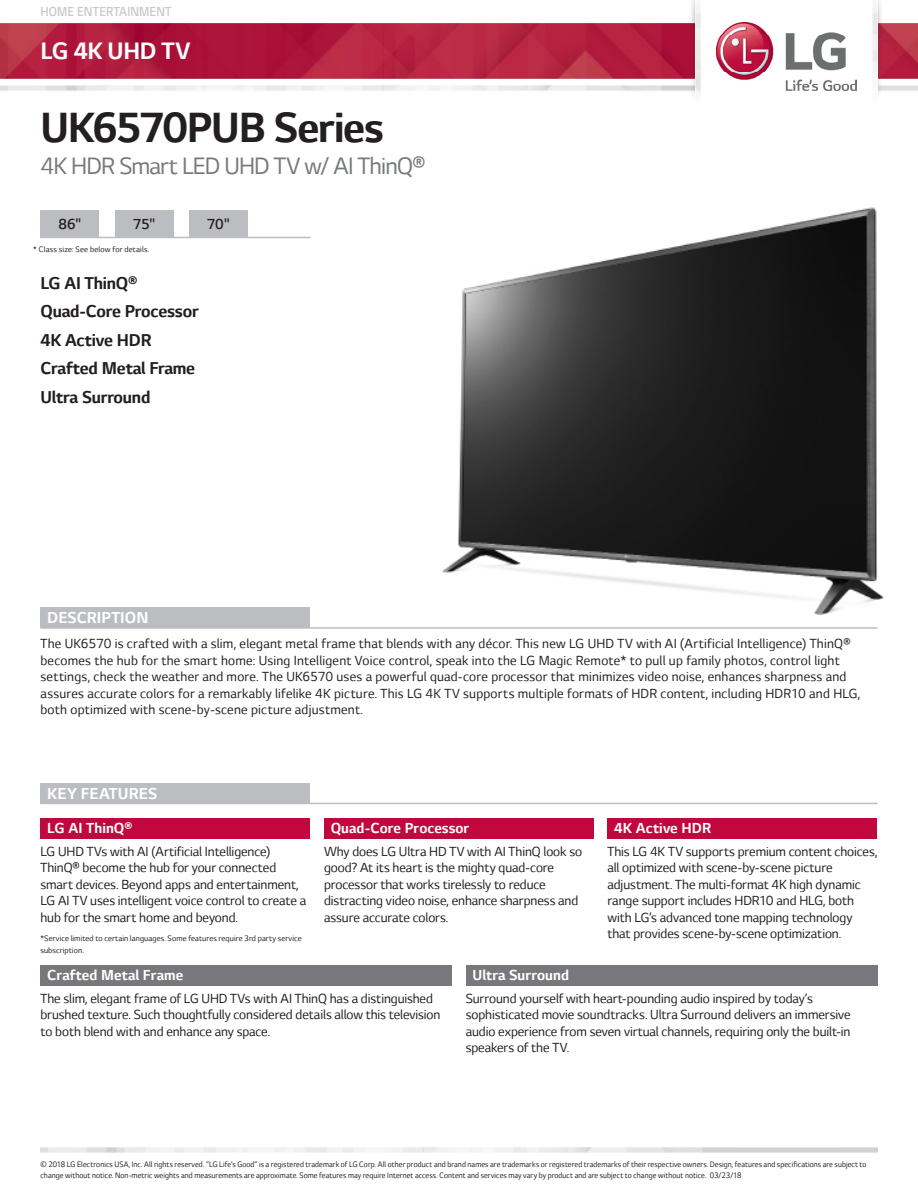
<style>
.page{position:relative;width:918px;height:1188px;background:#fff}
.page>*{position:absolute;margin:0;border:0;box-sizing:border-box;transform-origin:0 0}
.t1{font:700 48px "LG Smart";letter-spacing:-.025em;color:#231f20}
.t2{font:27px "LG Smart";letter-spacing:-.03em;color:#76787b}
.t3{font:700 27px "LG Smart";letter-spacing:-.015em;color:#fff}
.t4{font:700 19.5px "LG Smart";letter-spacing:-.01em;color:#231f20}
.HED{font:700 18px "LG Smart";letter-spacing:.005em;color:#fff}
.HED-2{font:700 16.5px "LG Smart";letter-spacing:.005em;color:#fff}
.t5{font:300 16.5px "LG Smart";color:#231f20}
.Body{font:15px/16.5px "LG Smart";color:#231f20}
.t6{font:300 14.85px "LG Smart";letter-spacing:.005em;color:#c7c8ca;scale:.91 1}
.Legal_text{font:9px/10.5px "LG Smart";letter-spacing:.01em;color:#231f20;scale:.95 1}
.Body-2{font:9px/12px "LG Smart";letter-spacing:.01em;color:#231f20}
.Legal_text-2{font:9px "LG Smart";letter-spacing:.01em;color:#231f20}
</style>
<div class="page">
<img style="left:0;top:23px;width:918px;height:68px">
<div style="left:0;top:79px;width:918px;height:6px;background:#fff"></div>
<div style="left:690px;top:0;width:193px;height:103px;background:#231f20;opacity:.4"></div>
<div style="left:698px;top:0;width:177px;height:108px;background:#fff"></div>
<div style="left:690px;top:0;width:193px;height:42px;background:#231f20;opacity:.4"></div>
<div style="left:698px;top:0;width:177px;height:54px;background:#fff"></div>
<img style="left:695px;top:22px;width:5px;height:47px">
<img style="left:873px;top:22px;width:5px;height:47px">
<div style="left:695px;top:69px;width:183px;height:39px;background:#fff"></div>
<div style="left:0;top:0;width:918px;height:22px;background:#fff"></div>
<img style="left:716px;top:23px;width:140px;height:68px">
<img style="left:40px;top:1148px;width:838px;height:4px">
<img style="left:442px;top:207px;width:442px;height:408px">
<div style="left:40px;top:783px;width:270px;height:20px;background:#bcbdc0"></div>
<div style="left:40px;top:608px;width:270px;height:20px;background:#bcbdc0"></div>
<div style="left:40px;top:210px;width:59px;height:28px;background:#bcbdc0"></div>
<div style="left:115px;top:210px;width:59px;height:28px;background:#bcbdc0"></div>
<hr style="left:40px;top:627px;width:838px;height:2px;background:#bcbdc0">
<hr style="left:40px;top:803px;width:838px;height:1px;background:#bcbdc0">
<hr style="left:40px;top:237px;width:270px;height:1px;background:#bcbdc0">
<div style="left:40px;top:818px;width:270px;height:20px;background:#c0073e"></div>
<div style="left:324px;top:818px;width:270px;height:20px;background:#c0073e"></div>
<div style="left:608px;top:818px;width:270px;height:20px;background:#c0073e"></div>
<div style="left:40px;top:965px;width:412px;height:21px;background:#76787b"></div>
<div style="left:466px;top:965px;width:412px;height:21px;background:#76787b"></div>
<div style="left:189px;top:210px;width:59px;height:28px;background:#bcbdc0"></div>
<p class="t6" style="left:40px;top:4px;width:146px">HOME ENTERTAINMENT</p>
<p class="t3" style="left:40px;top:35px;width:151px">LG 4K UHD TV</p>
<p class="t1" style="left:40px;top:101px;width:345px">UK6570PUB Series</p>
<p class="t2" style="left:40px;top:151px;width:386px">4K HDR Smart LED UHD TV w/ AI ThinQ®</p>
<p class="t5" style="left:58px;top:215px;width:25px">86"</p>
<p class="t5" style="left:133px;top:215px;width:24px">75"</p>
<p class="Legal_text-2" style="left:33px;top:245px;width:118px">* Class size: See below for details.</p>
<p class="t4" style="left:40px;top:272px;width:98px">LG AI ThinQ®</p>
<p class="t4" style="left:40px;top:300px;width:160px">Quad-Core Processor</p>
<p class="t4" style="left:40px;top:329px;width:113px">4K Active HDR</p>
<p class="t4" style="left:40px;top:357px;width:156px">Crafted Metal Frame</p>
<p class="t4" style="left:40px;top:386px;width:112px">Ultra Surround</p>
<p class="t5" style="left:207px;top:215px;width:25px">70"</p>
<p class="HED" style="left:47px;top:608px;width:103px">DESCRIPTION</p>
<p class="Body" style="left:40px;top:636px;width:821px">The UK6570 is crafted with a slim, elegant metal frame that blends with any décor. This new LG UHD TV with AI (Artificial Intelligence) ThinQ® becomes the hub for the smart home: Using Intelligent Voice control, speak into the LG Magic Remote* to pull up family photos, control light settings, check the weather and more. The UK6570 uses a powerful quad-core processor that minimizes video noise, enhances sharpness and assures accurate colors for a remarkably lifelike 4K picture. This LG 4K TV supports multiple formats of HDR content, including HDR10 and HLG, both optimized with scene-by-scene picture adjustment.</p>
<p class="HED" style="left:47px;top:783px;width:111px">KEY FEATURES</p>
<p class="HED-2" style="left:47px;top:819px;width:87px">LG AI ThinQ®</p>
<p class="HED-2" style="left:331px;top:819px;width:140px">Quad-Core Processor</p>
<p class="HED-2" style="left:614px;top:819px;width:98px">4K Active HDR</p>
<p class="Body" style="left:40px;top:843px;width:267px">LG UHD TVs with AI (Artificial Intelligence)<br>ThinQ® become the hub for your connected smart devices. Beyond apps and entertainment, LG AI TV uses intelligent voice control to create a hub for the smart home and beyond.</p>
<p class="Body-2" style="left:40px;top:932px;width:263px">*Service limited to certain languages. Some features require 3rd party service subscription.</p>
<p class="Body" style="left:324px;top:843px;width:260px">Why does LG Ultra HD TV with AI ThinQ look so good? At its heart is the mighty quad-core processor that works tirelessly to reduce distracting video noise, enhance sharpness and assure accurate colors.</p>
<p class="Body" style="left:608px;top:843px;width:272px">This LG 4K TV supports premium content choices, all optimized with scene-by-scene picture adjustment. The multi-format 4K high dynamic range support includes HDR10 and HLG, both with LG’s advanced tone mapping technology that provides scene-by-scene optimization.</p>
<p class="HED-2" style="left:47px;top:966px;width:138px">Crafted Metal Frame</p>
<p class="Body" style="left:40px;top:990px;width:401px">The slim, elegant frame of LG UHD TVs with AI ThinQ has a distinguished brushed texture. Such thoughtfully considered details allow this television to both blend with and enhance any space.</p>
<p class="HED-2" style="left:472px;top:966px;width:98px">Ultra Surround</p>
<p class="Body" style="left:466px;top:990px;width:386px">Surround yourself with heart-pounding audio inspired by today’s sophisticated movie soundtracks. Ultra Surround delivers an immersive audio experience from seven virtual channels, requiring only the built-in speakers of the TV.</p>
<p class="Legal_text" style="left:40px;top:1160px;width:871px">© 2018 LG Electronics USA, Inc. All rights reserved. “LG Life’s Good” is a registered trademark of LG Corp. All other product and brand names are trademarks or registered trademarks of their respective owners. Design, features and specifications are subject to change without notice. Non-metric weights and measurements are approximate. Some features may require Internet access. Content and services may vary by product and are subject to change without notice. 03/23/18</p>
</div>
